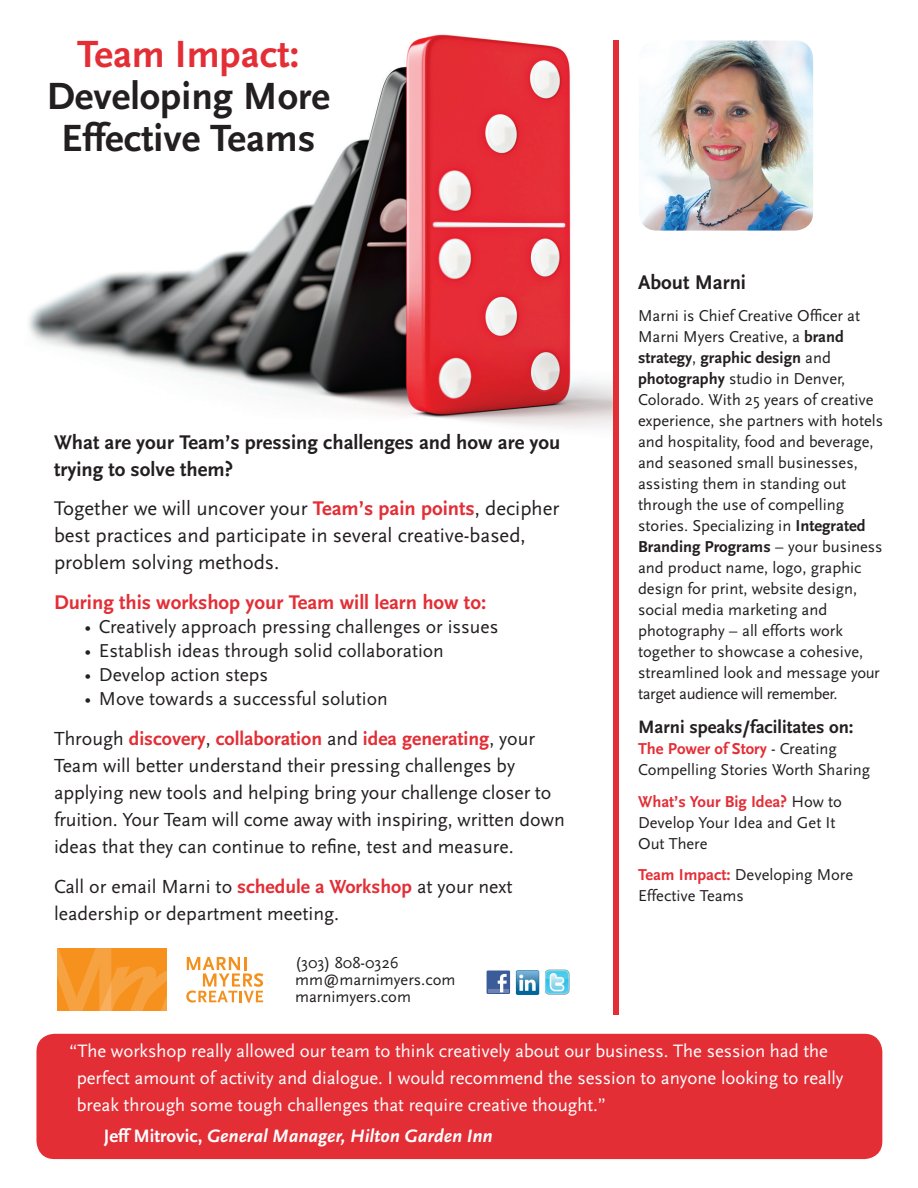
<style>
.page{position:relative;width:918px;height:1188px;background:#fff}
.page>*{position:absolute;margin:0;border:0;box-sizing:border-box;transform-origin:0 0}
.t1{font:700 39.6px/42.3px "Scala Sans";color:#231f20;text-align:center}
.t2{font:700 39.6px "Scala Sans";color:#e32e36}
.t3{font:20.7px/27px "Scala Sans";color:#231f20}
.t4{font:700 20.7px/27px "Scala Sans";color:#231f20}
.t5{font:700 20.7px "Scala Sans";color:#e32e36}
.t6{font:19.8px/27px "Scala Sans";color:#231f20}
.t7{font:19.5px "Scala Sans";color:#231f20}
.t8{font:18.75px/27px "Scala Sans";color:#fff}
.t9{font:italic 700 18.75px "Scala Sans";color:#fff}
.t10{font:700 18.75px "Scala Sans";color:#231f20}
.t11{font:16.5px/21px "Scala Sans";color:#231f20}
.s1{font-weight:700;color:#e32e36}
.s2{font-weight:700}
.s3{font-style:normal}
</style>
<div class="page">
<img style="left:28px;top:34px;width:585px;height:394px">
<div style="left:613px;top:40px;width:6px;height:975px;background:#e32e36"></div>
<div style="left:36px;top:1034px;width:846px;height:125px;background:#e32e36;border-radius:18px"></div>
<svg style="left:57px;top:948px;width:110px;height:63px;background:#f6992f"></svg>
<svg style="left:186px;top:957px;width:77px;height:46px"></svg>
<img style="left:639px;top:40px;width:174px;height:191px">
<div style="left:487px;top:971px;width:23px;height:23px;background:#3b5b99"></div>
<hr style="left:488px;top:989px;width:20px;height:3px;background:#6d84b3">
<svg style="left:498px;top:974px;width:9px;height:18px"></svg>
<img style="left:516px;top:970px;width:23px;height:25px">
<img style="left:545px;top:969px;width:24px;height:26px">
<p class="t2" style="left:77px;top:32px;width:224px">Team Impact:</p>
<p class="t1" style="left:47px;top:76px;width:285px">Developing More<br>Effective Teams</p>
<p class="t4" style="left:54px;top:429px;width:508px">What are your Team’s pressing challenges and how are you trying to solve them?</p>
<p class="t3" style="left:54px;top:496px;width:507px">Together we will uncover your <span class="s1">Team’s pain points</span>, decipher best practices and participate in several creative-based, problem solving methods.</p>
<p class="t5" style="left:54px;top:592px;width:434px">During this workshop your Team will learn how to:</p>
<p class="t7" style="left:85px;top:617px;width:415px">• Creatively approach pressing challenges or issues</p>
<p class="t7" style="left:85px;top:641px;width:361px">• Establish ideas through solid collaboration</p>
<p class="t7" style="left:85px;top:665px;width:185px">• Develop action steps</p>
<p class="t7" style="left:85px;top:689px;width:305px">• Move towards a successful solution</p>
<p class="t6" style="left:54px;top:726px;width:512px">Through <span class="s1">discovery</span>, <span class="s1">collaboration</span> and <span class="s1">idea generating</span>, your Team will better understand their pressing challenges by applying new tools and helping bring your challenge closer to fruition. Your Team will come away with inspiring, written down ideas that they can continue to refine, test and measure.</p>
<p class="t6" style="left:54px;top:874px;width:460px">Call or email Marni to <span class="s1">schedule a Workshop</span> at your next leadership or department meeting.</p>
<p class="t11" style="left:295px;top:955px;width:162px;line-height:17px">(303) 808-0326 mm@marnimyers.com marnimyers.com</p>
<p class="t4" style="left:638px;top:269px;width:109px">About Marni</p>
<p class="t11" style="left:638px;top:305px;width:247px">Marni is Chief Creative Officer at<br>Marni Myers Creative, a <span class="s2">brand strategy</span>, <span class="s2">graphic design</span> and <span class="s2">photography</span> studio in Denver,<br>Colorado. With 25 years of creative experience, she partners with hotels and hospitality, food and beverage, and seasoned small businesses, assisting them in standing out through the use of compelling stories. Specializing in <span class="s2">Integrated<br>Branding Programs</span> – your business and product name, logo, graphic design for print, website design, social media marketing and photography – all efforts work together to showcase a cohesive, streamlined look and message your target audience will remember.</p>
<p class="t10" style="left:638px;top:717px;width:217px">Marni speaks/facilitates on:</p>
<p class="t11" style="left:638px;top:738px;width:234px"><span class="s1">The Power of Story</span> - Creating<br>Compelling Stories Worth Sharing</p>
<p class="t11" style="left:638px;top:791px;width:205px"><span class="s1">What’s Your Big Idea?</span> How to<br>Develop Your Idea and Get It<br>Out There</p>
<p class="t11" style="left:638px;top:865px;width:217px"><span class="s1">Team Impact:</span> Developing More<br>Effective Teams</p>
<p class="t8" style="left:77px;top:1038px;width:768px;text-indent:-7px">“The workshop really allowed our team to think creatively about our business. The session had the perfect amount of activity and dialogue. I would recommend the session to anyone looking to really break through some tough challenges that require creative thought.”</p>
<p class="t9" style="left:104px;top:1125px;width:390px"><span class="s3">Jeff Mitrovic,</span> General Manager, Hilton Garden Inn</p>
</div>
